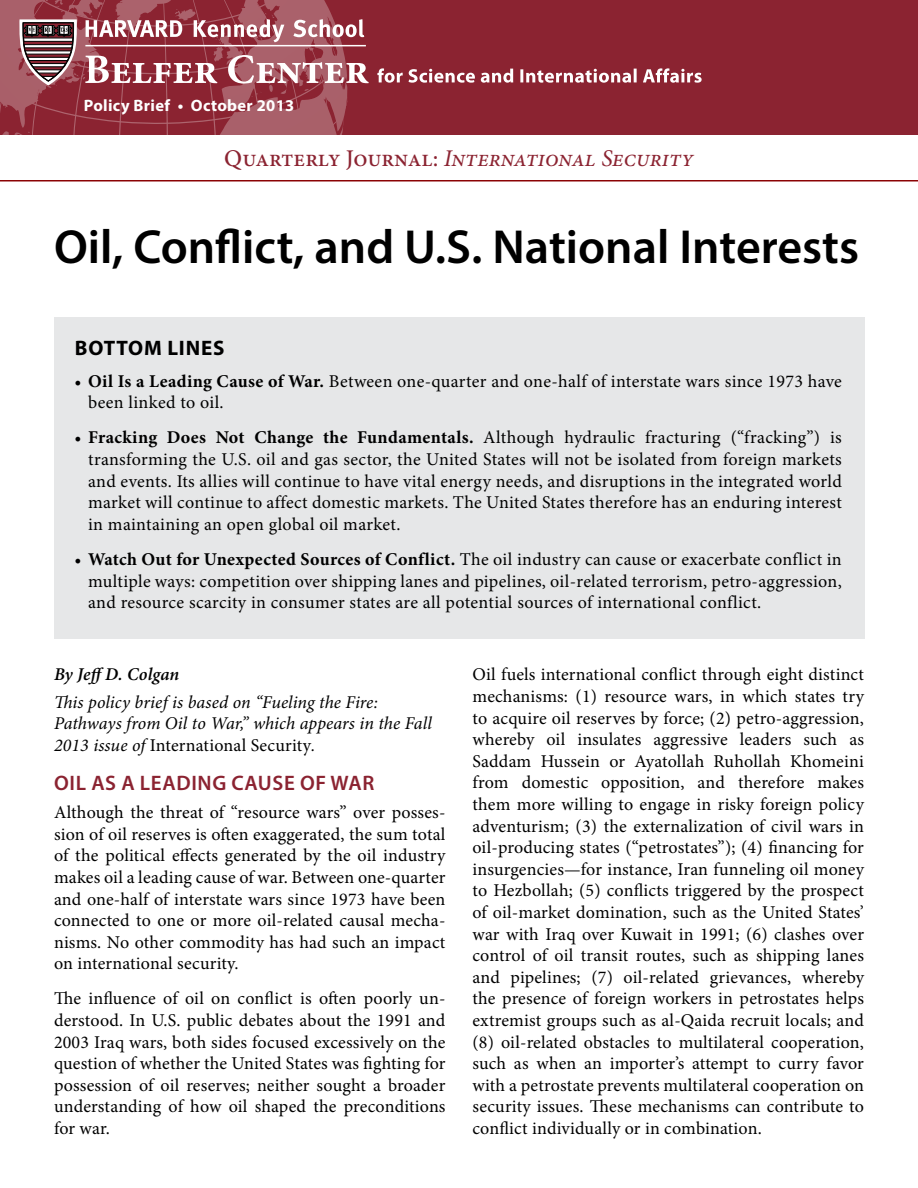
<style>
.page{position:relative;width:918px;height:1188px;background:#fff}
.page>*{position:absolute;margin:0;border:0;box-sizing:border-box;transform-origin:0 0}
.t1{font:600 48px "Myriad Pro";color:#000}
.t2{font:italic 24px "Minion Pro";color:#8b2331}
.t3{font:600 21px "Myriad Pro";letter-spacing:.03em;color:#8b2331}
.t4{font:700 21px "Myriad Pro";letter-spacing:.04em;color:#000}
.t5{font:18px/21.6px "Minion Pro";letter-spacing:.01em;color:#000;text-align:justify}
.t6{font:italic 18px/21.6px "Minion Pro";color:#000}
.t7{font:italic 600 18px "Minion Pro";color:#000}
.t8{font:700 16.5px "Myriad Pro";letter-spacing:.02em;color:#fff}
.s1{font-weight:500;font-style:normal}
.s2{font-weight:700}
.s3{font-style:normal}
</style>
<div class="page">
<div style="left:0;top:0;width:918px;height:135px;background:#8b2331"></div>
<svg style="left:0;top:0;width:348px;height:135px"></svg>
<hr style="left:85px;top:45px;width:281px;height:1px;background:#fff">
<svg style="left:86px;top:0;width:278px;height:42px"></svg>
<svg style="left:85px;top:55px;width:284px;height:29px"></svg>
<svg style="left:377px;top:68px;width:325px;height:15px"></svg>
<svg style="left:19px;top:19px;width:58px;height:66px"></svg>
<div style="left:54px;top:318px;width:810px;height:321px;background:#e6e7e8"></div>
<hr style="left:0;top:180px;width:918px;height:2px;background:#8b0304">
<p class="t8" style="left:84px;top:95px;width:212px">Policy Brief • October 2013</p>
<h2 class="t2" style="left:224px;top:142px;width:471px"><span class="s1">Quarterly Journal:</span> International Security</h2>
<h1 class="t1" style="left:54px;top:216px;width:807px">Oil, Conflict, and U.S. National Interests</h1>
<p class="t4" style="left:75px;top:335px;width:151px">BOTTOM LINES</p>
<p class="t5" style="left:88px;top:370px;width:755px;text-indent:-14px">• <span class="s2">Oil Is a Leading Cause of War.</span> Between one-quarter and one-half of interstate wars since 1973 have been linked to oil.</p>
<p class="t5" style="left:88px;top:427px;width:755px;text-indent:-14px">• <span class="s2">Fracking Does Not Change the Fundamentals.</span> Although hydraulic fracturing (“fracking”) is transforming the U.S. oil and gas sector, the United States will not be isolated from foreign markets and events. Its allies will continue to have vital energy needs, and disruptions in the integrated world market will continue to affect domestic markets. The United States therefore has an enduring interest in maintaining an open global oil market.</p>
<p class="t5" style="left:88px;top:548px;width:755px;text-indent:-14px">• <span class="s2">Watch Out for Unexpected Sources of Conflict.</span> The oil industry can cause or exacerbate conflict in multiple ways: competition over shipping lanes and pipelines, oil-related terrorism, petro-aggression, and resource scarcity in consumer states are all potential sources of international conflict.</p>
<p class="t7" style="left:54px;top:661px;width:127px">By Jeff D. Colgan</p>
<p class="t6" style="left:54px;top:691px;width:380px">This policy brief is based on “Fueling the Fire:<br>Pathways from Oil to War,” which appears in the Fall<br>2013 issue of <span class="s3">International Security</span>.</p>
<p class="t3" style="left:54px;top:769px;width:322px">OIL AS A LEADING CAUSE OF WAR</p>
<p class="t5" style="left:54px;top:802px;width:393px">Although the threat of “resource wars” over posses&shy;sion of oil reserves is often exaggerated, the sum total of the political effects generated by the oil industry makes oil a leading cause of war. Between one-quarter and one-half of interstate wars since 1973 have been connected to one or more oil-related causal mecha&shy;nisms. No other commodity has had such an impact on international security.</p>
<p class="t5" style="left:54px;top:988px;width:393px">The influence of oil on conflict is often poorly un&shy;derstood. In U.S. public debates about the 1991 and 2003 Iraq wars, both sides focused excessively on the question of whether the United States was fighting for possession of oil reserves; neither sought a broader understanding of how oil shaped the preconditions for war.</p>
<p class="t5" style="left:472px;top:664px;width:393px">Oil fuels international conflict through eight distinct mechanisms: (1) resource wars, in which states try to acquire oil reserves by force; (2) petro-aggression, whereby oil insulates aggressive leaders such as Saddam Hussein or Ayatollah Ruhollah Khomeini from domestic opposition, and therefore makes them more willing to engage in risky foreign policy adventurism; (3) the externalization of civil wars in oil-producing states (“petrostates”); (4) financing for insurgencies—for instance, Iran funneling oil money to Hezbollah; (5) conflicts triggered by the prospect of oil-market domination, such as the United States’ war with Iraq over Kuwait in 1991; (6) clashes over control of oil transit routes, such as shipping lanes and pipelines; (7) oil-related grievances, whereby the presence of foreign workers in petrostates helps extremist groups such as al-Qaida recruit locals; and (8) oil-related obstacles to multilateral cooperation, such as when an importer’s attempt to curry favor with a petrostate prevents multilateral cooperation on security issues. These mechanisms can contribute to conflict individually or in combination.</p>
</div>
